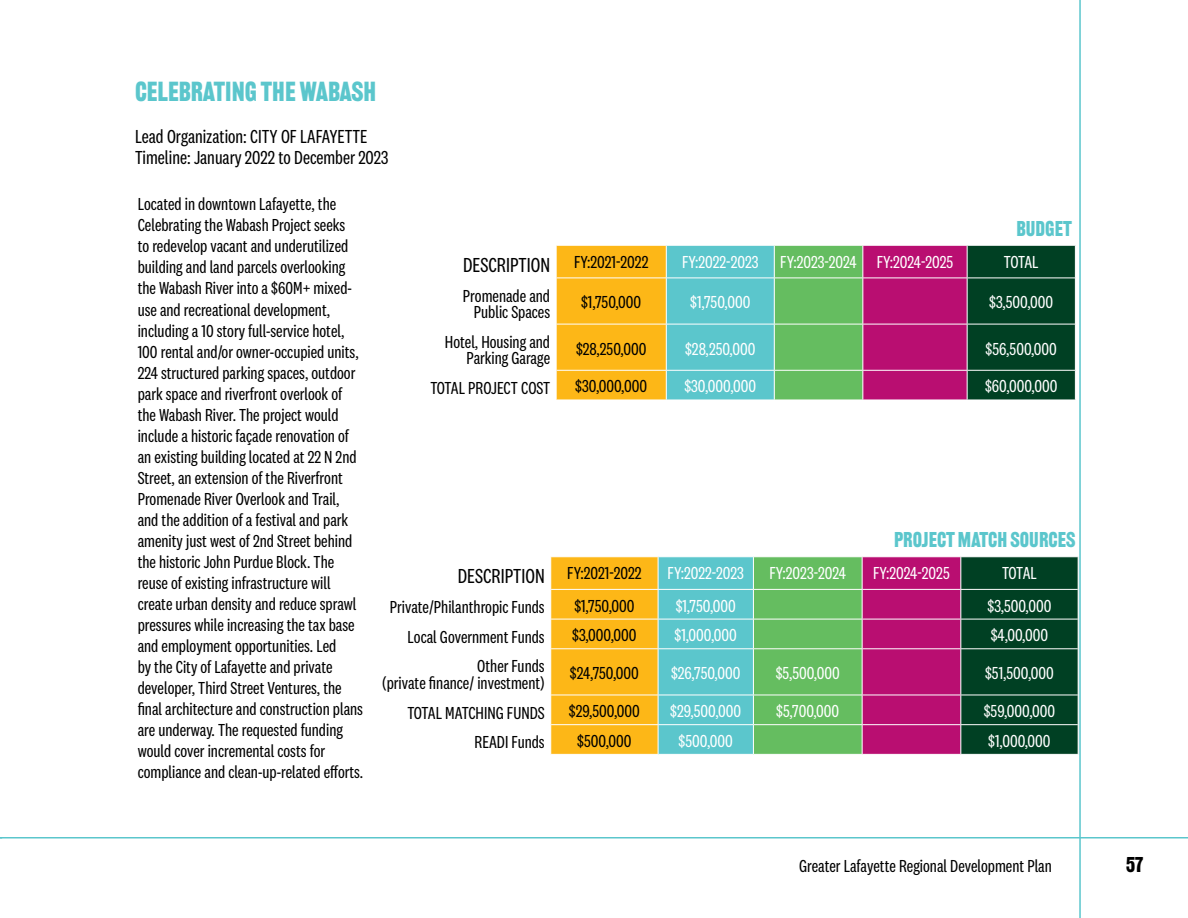
<style>
.page{position:relative;width:1188px;height:918px;background:#fff}
.page>*{position:absolute;margin:0;border:0;box-sizing:border-box;transform-origin:0 0}
.t1{font:27px "Railroad Gothic ATF";color:#5bc6cc}
.t2{font:21px "Railroad Gothic ATF";color:#5bc6cc}
.t3{font:21px "Railroad Gothic ATF";color:#000}
.t4{font:19.5px/21px "National 2 Condensed";color:#000}
.t5{font:18px/21px "National 2 Condensed";color:#000;text-align:right}
.t6{font:18px "National 2 Condensed";color:#fff}
.t7{font:18px "National 2 Condensed";color:#000101}
.s1{font-size:21px}
</style>
<div class="page">
<hr style="left:0;top:837px;width:1188px;height:1px;background:#5bc6cc">
<hr style="left:1079px;top:0;width:2px;height:918px;background:#5bc6cc">
<svg style="left:550px;top:557px;width:529px;height:197px;background:#7e835d"></svg>
<hr style="left:551px;top:589px;width:107px;height:1px;background:#fff">
<hr style="left:658px;top:589px;width:95px;height:1px;background:#fff">
<hr style="left:753px;top:589px;width:109px;height:1px;background:#fff">
<hr style="left:862px;top:589px;width:99px;height:1px;background:#fff">
<hr style="left:961px;top:589px;width:117px;height:1px;background:#fff">
<hr style="left:551px;top:619px;width:107px;height:1px;background:#fff">
<hr style="left:658px;top:619px;width:95px;height:1px;background:#fff">
<hr style="left:753px;top:619px;width:109px;height:1px;background:#fff">
<hr style="left:862px;top:619px;width:99px;height:1px;background:#fff">
<hr style="left:961px;top:619px;width:117px;height:1px;background:#fff">
<hr style="left:551px;top:648px;width:107px;height:1px;background:#fff">
<hr style="left:658px;top:648px;width:95px;height:1px;background:#fff">
<hr style="left:753px;top:648px;width:109px;height:1px;background:#fff">
<hr style="left:862px;top:648px;width:99px;height:1px;background:#fff">
<hr style="left:961px;top:648px;width:117px;height:1px;background:#fff">
<hr style="left:551px;top:695px;width:107px;height:1px;background:#fff">
<hr style="left:658px;top:695px;width:95px;height:1px;background:#fff">
<hr style="left:753px;top:695px;width:109px;height:1px;background:#fff">
<hr style="left:862px;top:695px;width:99px;height:1px;background:#fff">
<hr style="left:961px;top:695px;width:117px;height:1px;background:#fff">
<hr style="left:551px;top:724px;width:107px;height:1px;background:#fff">
<hr style="left:658px;top:724px;width:95px;height:1px;background:#fff">
<hr style="left:753px;top:724px;width:109px;height:1px;background:#fff">
<hr style="left:862px;top:724px;width:99px;height:1px;background:#fff">
<hr style="left:961px;top:724px;width:117px;height:1px;background:#fff">
<svg style="left:556px;top:245px;width:519px;height:155px;background:#818361"></svg>
<hr style="left:667px;top:245px;width:107px;height:1px;background:#fff">
<hr style="left:774px;top:245px;width:89px;height:1px;background:#fff">
<hr style="left:863px;top:245px;width:104px;height:1px;background:#fff">
<hr style="left:967px;top:245px;width:109px;height:1px;background:#fff">
<hr style="left:557px;top:278px;width:109px;height:1px;background:#fff">
<hr style="left:666px;top:278px;width:108px;height:1px;background:#fff">
<hr style="left:774px;top:278px;width:89px;height:1px;background:#fff">
<hr style="left:863px;top:278px;width:104px;height:1px;background:#fff">
<hr style="left:967px;top:278px;width:108px;height:1px;background:#fff">
<hr style="left:557px;top:324px;width:109px;height:1px;background:#fff">
<hr style="left:666px;top:324px;width:108px;height:1px;background:#fff">
<hr style="left:774px;top:324px;width:89px;height:1px;background:#fff">
<hr style="left:863px;top:324px;width:104px;height:1px;background:#fff">
<hr style="left:967px;top:324px;width:108px;height:1px;background:#fff">
<hr style="left:557px;top:370px;width:109px;height:1px;background:#fff">
<hr style="left:666px;top:370px;width:108px;height:1px;background:#fff">
<hr style="left:774px;top:370px;width:89px;height:1px;background:#fff">
<hr style="left:863px;top:370px;width:104px;height:1px;background:#fff">
<hr style="left:967px;top:370px;width:108px;height:1px;background:#fff">
<h1 class="t1" style="left:135px;top:76px;width:243px">CELEBRATING THE WABASH</h1>
<p class="t4" style="left:135px;top:126px;width:255px">Lead Organization: CITY OF LAFAYETTE<br>Timeline: January 2022 to December 2023</p>
<p class="t5" style="left:138px;top:194px;width:227px;text-align:left">Located in downtown Lafayette, the Celebrating the Wabash Project seeks<br>to redevelop vacant and underutilized building and land parcels overlooking the Wabash River into a $60M+ mixed&shy;use and recreational development, including a 10 story full-service hotel, 100 rental and/or owner-occupied units, 224 structured parking spaces, outdoor park space and riverfront overlook of the Wabash River. The project would include a historic façade renovation of an existing building located at 22 N 2nd Street, an extension of the Riverfront Promenade River Overlook and Trail, and the addition of a festival and park amenity just west of 2nd Street behind the historic John Purdue Block. The reuse of existing infrastructure will create urban density and reduce sprawl pressures while increasing the tax base and employment opportunities. Led<br>by the City of Lafayette and private developer, Third Street Ventures, the final architecture and construction plans are underway. The requested funding would cover incremental costs for compliance and clean-up-related efforts.</p>
<p class="t2" style="left:1016px;top:216px;width:57px">BUDGET</p>
<p class="t5" style="left:463px;top:251px;width:187px"><span class="s1">DESCRIPTION</span> FY:2021-2022</p>
<p class="t6" style="left:682px;top:252px;width:273px">FY:2022-2023 FY:2023-2024 FY:2024-2025</p>
<p class="t6" style="left:1004px;top:252px;width:36px">TOTAL</p>
<p class="t5" style="left:463px;top:287px;width:89px;line-height:16.5px">Promenade and<br>Public Spaces</p>
<p class="t5" style="left:581px;top:292px;width:62px">$1,750,000</p>
<p class="t6" style="left:690px;top:293px;width:62px">$1,750,000</p>
<p class="t6" style="left:989px;top:293px;width:65px">$3,500,000</p>
<p class="t5" style="left:445px;top:333px;width:107px;line-height:16.5px">Hotel, Housing and<br>Parking Garage</p>
<p class="t5" style="left:576px;top:338px;width:72px">$28,250,000</p>
<p class="t6" style="left:685px;top:339px;width:72px">$28,250,000</p>
<p class="t6" style="left:986px;top:339px;width:73px">$56,500,000</p>
<p class="t5" style="left:430px;top:377px;width:121px">TOTAL PROJECT COST</p>
<p class="t5" style="left:575px;top:376px;width:73px">$30,000,000</p>
<p class="t6" style="left:684px;top:377px;width:73px">$30,000,000</p>
<p class="t6" style="left:985px;top:377px;width:74px">$60,000,000</p>
<p class="t2" style="left:894px;top:527px;width:183px">PROJECT MATCH SOURCES</p>
<p class="t5" style="left:458px;top:562px;width:185px"><span class="s1">DESCRIPTION</span> FY:2021-2022</p>
<p class="t6" style="left:668px;top:563px;width:78px">FY:2022-2023</p>
<p class="t6" style="left:770px;top:563px;width:78px">FY:2023-2024</p>
<p class="t6" style="left:873px;top:563px;width:78px">FY:2024-2025</p>
<p class="t6" style="left:1002px;top:563px;width:36px">TOTAL</p>
<p class="t5" style="left:390px;top:596px;width:156px">Private/Philanthropic Funds</p>
<p class="t5" style="left:574px;top:595px;width:62px">$1,750,000</p>
<p class="t6" style="left:676px;top:596px;width:62px">$1,750,000</p>
<p class="t6" style="left:988px;top:596px;width:65px">$3,500,000</p>
<p class="t5" style="left:408px;top:626px;width:139px">Local Government Funds</p>
<p class="t5" style="left:572px;top:625px;width:66px">$3,000,000</p>
<p class="t6" style="left:675px;top:626px;width:64px">$1,000,000</p>
<p class="t6" style="left:991px;top:626px;width:59px">$4,00,000</p>
<p class="t5" style="left:382px;top:658px;width:164px;line-height:16.5px">Other Funds<br>(private finance/ investment)</p>
<p class="t5" style="left:570px;top:663px;width:71px">$24,750,000</p>
<p class="t6" style="left:671px;top:664px;width:71px">$26,750,000</p>
<p class="t6" style="left:776px;top:664px;width:66px">$5,500,000</p>
<p class="t6" style="left:985px;top:664px;width:70px">$51,500,000</p>
<p class="t5" style="left:407px;top:702px;width:139px">TOTAL MATCHING FUNDS</p>
<p class="t5" style="left:569px;top:700px;width:72px">$29,500,000</p>
<p class="t6" style="left:670px;top:702px;width:72px">$29,500,000</p>
<p class="t6" style="left:776px;top:702px;width:65px">$5,700,000</p>
<p class="t6" style="left:984px;top:702px;width:73px">$59,000,000</p>
<p class="t5" style="left:475px;top:732px;width:72px">READI Funds</p>
<p class="t5" style="left:577px;top:730px;width:56px">$500,000</p>
<p class="t6" style="left:679px;top:731px;width:56px">$500,000</p>
<p class="t6" style="left:988px;top:731px;width:64px">$1,000,000</p>
<p class="t7" style="left:799px;top:856px;width:254px">Greater Lafayette Regional Development Plan</p>
<p class="t3" style="left:1126px;top:852px;width:19px">57</p>
</div>
